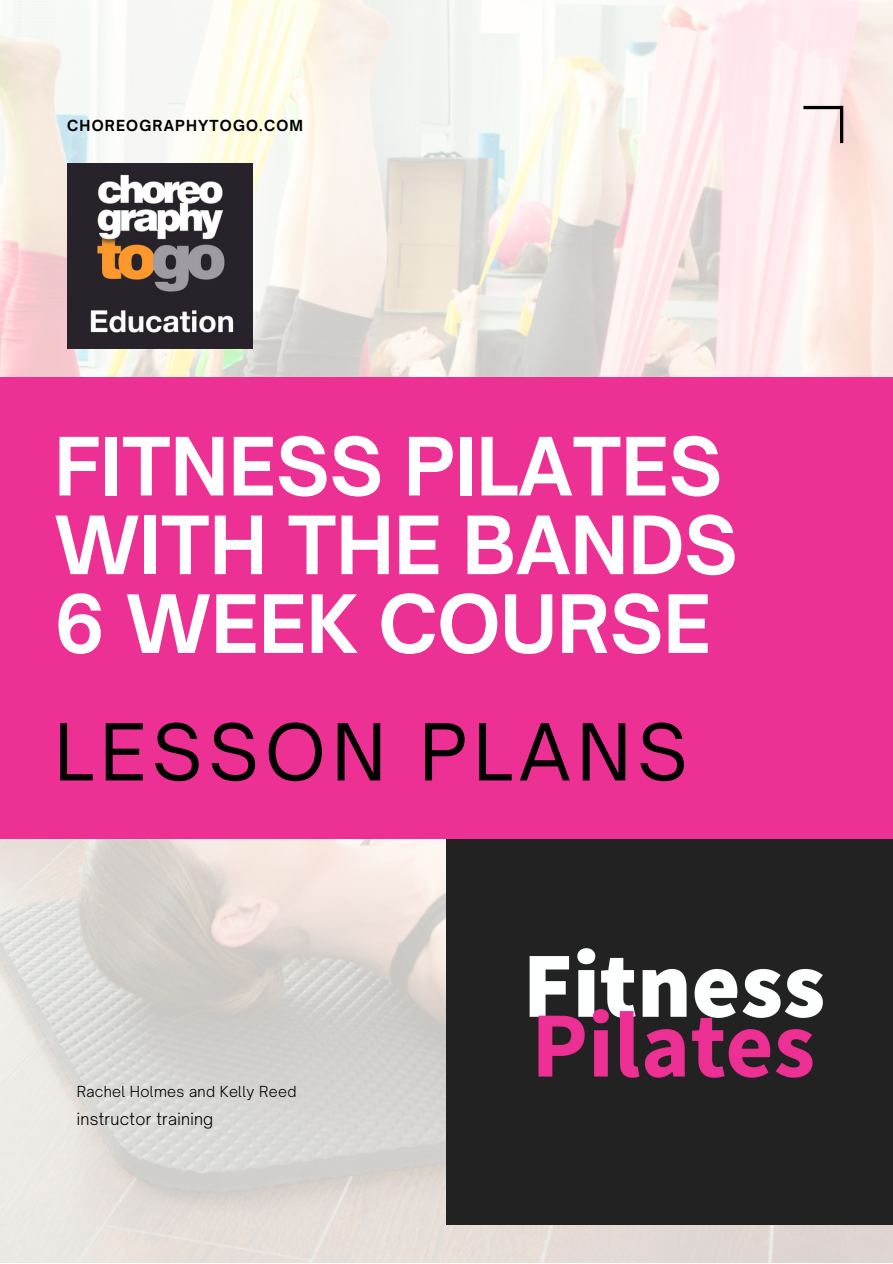
<style>
.page{position:relative;width:893px;height:1264px;background:#fff}
.page>*{position:absolute;margin:0;border:0;box-sizing:border-box;transform-origin:0 0}
.t1{font:700 76.8px/78.8px "Open Sauce One";color:#fff}
.t2{font:75px "Open Sauce One";letter-spacing:.08em;color:#000001}
.t3{font:300 16.05px "Open Sauce One";letter-spacing:.02em;color:#000001}
.t4{font:300 14.55px "Open Sauce One";letter-spacing:.02em;color:#000001}
.t5{font:700 14.55px "Open Sauce One";letter-spacing:.08em;color:#000001}
</style>
<div class="page">
<img style="left:0;top:0;width:892px;height:1262px">
<div style="left:446px;top:796px;width:446px;height:429px;background:#222"></div>
<div style="left:0;top:377px;width:892px;height:461px;background:#ed3093"></div>
<hr style="left:803px;top:106px;width:39px;height:3px;background:#000001">
<svg style="left:839px;top:106px;width:4px;height:37px"></svg>
<img style="left:433px;top:908px;width:390px;height:264px">
<img style="left:67px;top:163px;width:186px;height:186px">
<p class="t5" style="left:67px;top:117px;width:237px">CHOREOGRAPHYTOGO.COM</p>
<p class="t1" style="left:54px;top:427px;width:685px">FITNESS PILATES<br>WITH THE BANDS</p>
<p class="t1" style="left:54px;top:584px;width:658px">6 WEEK COURSE</p>
<p class="t2" style="left:54px;top:705px;width:635px">LESSON PLANS</p>
<p class="t4" style="left:77px;top:1082px;width:221px">Rachel Holmes and Kelly Reed</p>
<p class="t3" style="left:77px;top:1108px;width:138px">instructor training</p>
</div>
